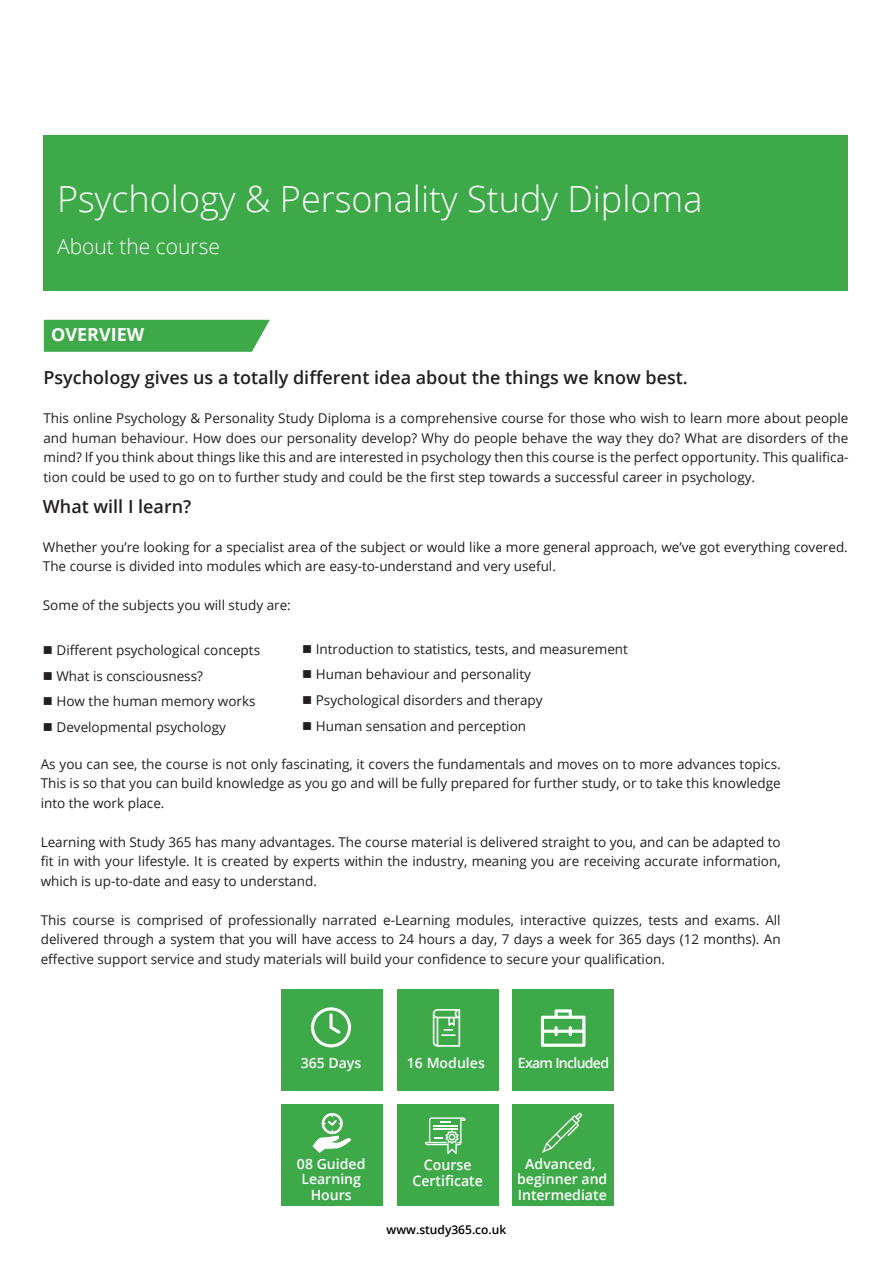
<style>
.page{position:relative;width:893px;height:1263px;background:#fff}
.page>*{position:absolute;margin:0;border:0;box-sizing:border-box;transform-origin:0 0}
.t1{font:300 36px "Open Sans";color:#fff}
.t2{font:300 21px "Open Sans";color:#fff}
.t3{font:600 18px "Open Sans";color:#231f20}
.t4{font:700 18px "Open Sans";color:#fff}
.t5{font:600 14.55px/15.8px "Open Sans";color:#fff;text-align:center;scale:.96 1}
.t6{font:600 14.1px/15.3px "Open Sans";color:#fff;text-align:center}
.t7{font:600 14.1px "Open Sans";letter-spacing:-.05em;color:#fff}
.t8{font:13.5px/19.5px "Open Sans";color:#231f20;text-align:justify}
.t9{font:600 12px "Open Sans";color:#000}
</style>
<div class="page">
<svg style="left:44px;top:320px;width:226px;height:32px;background:#46ac51"></svg>
<div style="left:44px;top:135px;width:804px;height:156px;background:#3ea949"></div>
<div style="left:281px;top:989px;width:102px;height:102px;background:#3ea949"></div>
<div style="left:397px;top:1104px;width:102px;height:102px;background:#3ea949"></div>
<div style="left:512px;top:989px;width:102px;height:102px;background:#3ea949"></div>
<div style="left:512px;top:1104px;width:102px;height:102px;background:#3ea949"></div>
<div style="left:281px;top:1104px;width:102px;height:102px;background:#3ea949"></div>
<svg style="left:425px;top:1117px;width:41px;height:37px"></svg>
<svg style="left:311px;top:1007px;width:40px;height:40px"></svg>
<div style="left:397px;top:989px;width:102px;height:102px;background:#3ea949"></div>
<svg style="left:433px;top:1009px;width:27px;height:38px"></svg>
<svg style="left:541px;top:1009px;width:44px;height:38px"></svg>
<svg style="left:313px;top:1113px;width:38px;height:40px"></svg>
<svg style="left:542px;top:1112px;width:40px;height:41px"></svg>
<h1 class="t1" style="left:57px;top:174px;width:647px">Psychology &amp; Personality Study Diploma</h1>
<h2 class="t2" style="left:57px;top:231px;width:164px">About the course</h2>
<h3 class="t4" style="left:51px;top:322px;width:95px">OVERVIEW</h3>
<h3 class="t3" style="left:43px;top:365px;width:646px">Psychology gives us a totally different idea about the things we know best.</h3>
<p class="t8" style="left:43px;top:408px;width:806px">This online Psychology &amp; Personality Study Diploma is a comprehensive course for those who wish to learn more about people and human behaviour. How does our personality develop? Why do people behave the way they do? What are disorders of the mind? If you think about things like this and are interested in psychology then this course is the perfect opportunity. This qualifica&shy;tion could be used to go on to further study and could be the first step towards a successful career in psychology.</p>
<h3 class="t3" style="left:43px;top:494px;width:150px">What will I learn?</h3>
<p class="t8" style="left:43px;top:537px;width:806px">Whether you’re looking for a specialist area of the subject or would like a more general approach, we’ve got everything covered.<br>The course is divided into modules which are easy-to-understand and very useful.</p>
<p class="t8" style="left:43px;top:595px;width:249px">Some of the subjects you will study are:</p>
<p class="t8" style="left:43px;top:640px;width:219px">■ Different psychological concepts</p>
<p class="t8" style="left:43px;top:666px;width:162px">■ What is consciousness?</p>
<p class="t8" style="left:43px;top:691px;width:214px">■ How the human memory works</p>
<p class="t8" style="left:43px;top:717px;width:184px">■ Developmental psychology</p>
<p class="t8" style="left:302px;top:639px;width:327px">■ Introduction to statistics, tests, and measurement</p>
<p class="t8" style="left:302px;top:664px;width:230px">■ Human behaviour and personality</p>
<p class="t8" style="left:302px;top:690px;width:242px">■ Psychological disorders and therapy</p>
<p class="t8" style="left:302px;top:715px;width:225px">■ Human sensation and perception</p>
<p class="t8" style="left:41px;top:754px;width:741px">As you can see, the course is not only fascinating, it covers the fundamentals and moves on to more advances topics.<br>This is so that you can build knowledge as you go and will be fully prepared for further study, or to take this knowledge into the work place.</p>
<p class="t8" style="left:41px;top:832px;width:741px">Learning with Study 365 has many advantages. The course material is delivered straight to you, and can be adapted to fit in with your lifestyle. It is created by experts within the industry, meaning you are receiving accurate information, which is up-to-date and easy to understand.</p>
<p class="t8" style="left:41px;top:910px;width:741px">This course is comprised of professionally narrated e-Learning modules, interactive quizzes, tests and exams. All delivered through a system that you will have access to 24 hours a day, 7 days a week for 365 days (12 months). An effective support service and study materials will build your confidence to secure your qualification.</p>
<p class="t6" style="left:301px;top:1054px;width:62px">365 Days</p>
<p class="t6" style="left:407px;top:1054px;width:79px">16 Modules</p>
<p class="t7" style="left:518px;top:1053px;width:93px">Exam Included</p>
<p class="t6" style="left:297px;top:1156px;width:70px">08 Guided<br>Learning<br>Hours</p>
<p class="t5" style="left:412px;top:1156px;width:75px">Course<br>Certificate</p>
<p class="t9" style="left:387px;top:1221px;width:121px">www.study365.co.uk</p>
<p class="t6" style="left:517px;top:1156px;width:92px">Advanced, beginner and<br>Intermediate</p>
</div>
